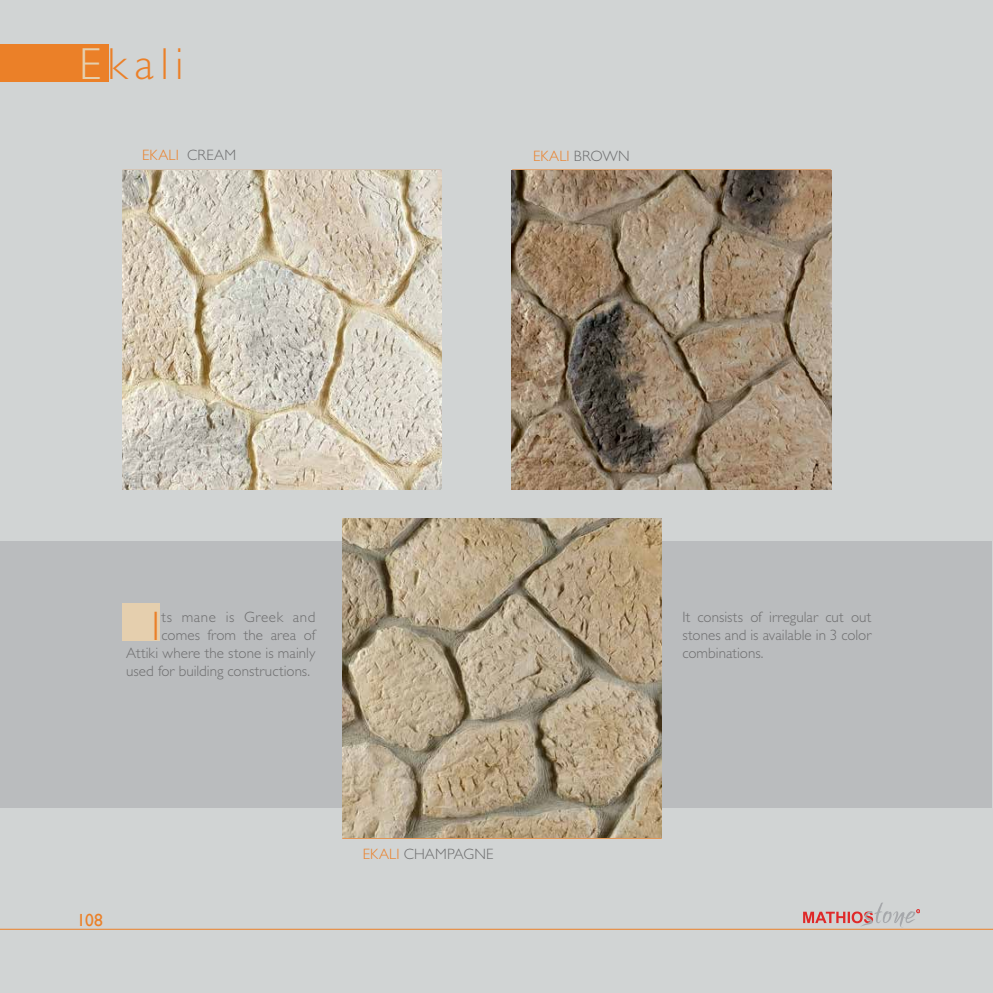
<style>
.page{position:relative;width:993px;height:993px;background:#fff}
.page>*{position:absolute;margin:0;border:0;box-sizing:border-box;transform-origin:0 0}
.t1{font:300 45px "Gill Sans Hel";letter-spacing:.145em;color:#eb8028}
.t2{font:300 41.38px "Gill Sans Hel";color:#eb8028}
.t3{font:17.5px "Gill Sans";color:#eb8028}
.t4{font:300 15px/18px "Gill Sans Hel";color:#6e6e6f;text-align:justify}
.t5{font:300 15px "Gill Sans Hel";letter-spacing:.01em;color:#eb8028}
.t6{font:300 15px "Gill Sans Hel";letter-spacing:.04em;color:#6e6e6f}
.s1{color:#e5cfae}
.s2{color:#6e6e6f}
.s3{color:#eb8028}
</style>
<div class="page">
<div style="left:0;top:0;width:992px;height:992px;background:#d1d4d4"></div>
<div style="left:0;top:44px;width:108px;height:38px;background:#eb8028"></div>
<svg style="left:803px;top:902px;width:116px;height:25px"></svg>
<hr style="left:0;top:928px;width:992px;height:1px;background:#eb8028">
<div style="left:0;top:541px;width:991px;height:266px;background:#babcbe"></div>
<hr style="left:0;top:1px;width:1px;height:991px;background:#fff">
<div style="left:121px;top:603px;width:38px;height:38px;background:#e5cfae"></div>
<hr style="left:342px;top:837px;width:319px;height:1px;background:#eb8028">
<hr style="left:512px;top:169px;width:318px;height:1px;background:#eb8028">
<hr style="left:122px;top:170px;width:319px;height:1px;background:#eb8028">
<img style="left:342px;top:518px;width:319px;height:319px">
<img style="left:512px;top:171px;width:318px;height:318px">
<img style="left:122px;top:171px;width:319px;height:318px">
<h1 class="t1" style="left:79px;top:40px;width:106px"><span class="s1">E</span>kali</h1>
<p class="t5" style="left:142px;top:148px;width:95px">EKALI <span class="s2">CREAM</span></p>
<p class="t5" style="left:533px;top:148px;width:98px">EKALI <span class="s2">BROWN</span></p>
<h2 class="t2" style="left:151px;top:605px;width:10px">I</h2>
<p class="t6" style="left:162px;top:609px;width:155px">ts mane is Greek and</p>
<p class="t4" style="left:162px;top:626px;width:155px">comes from the area of</p>
<p class="t4" style="left:126px;top:644px;width:190px">Attiki where the stone is mainly</p>
<p class="t4" style="left:126px;top:662px;width:185px">used for building constructions.</p>
<p class="t3" style="left:77px;top:909px;width:27px">108</p>
<p class="t4" style="left:363px;top:845px;width:132px"><span class="s3">EKALI</span> CHAMPAGNE</p>
<p class="t4" style="left:682px;top:608px;width:190px">It consists of irregular cut out stones and is available in 3 color combinations.</p>
</div>
